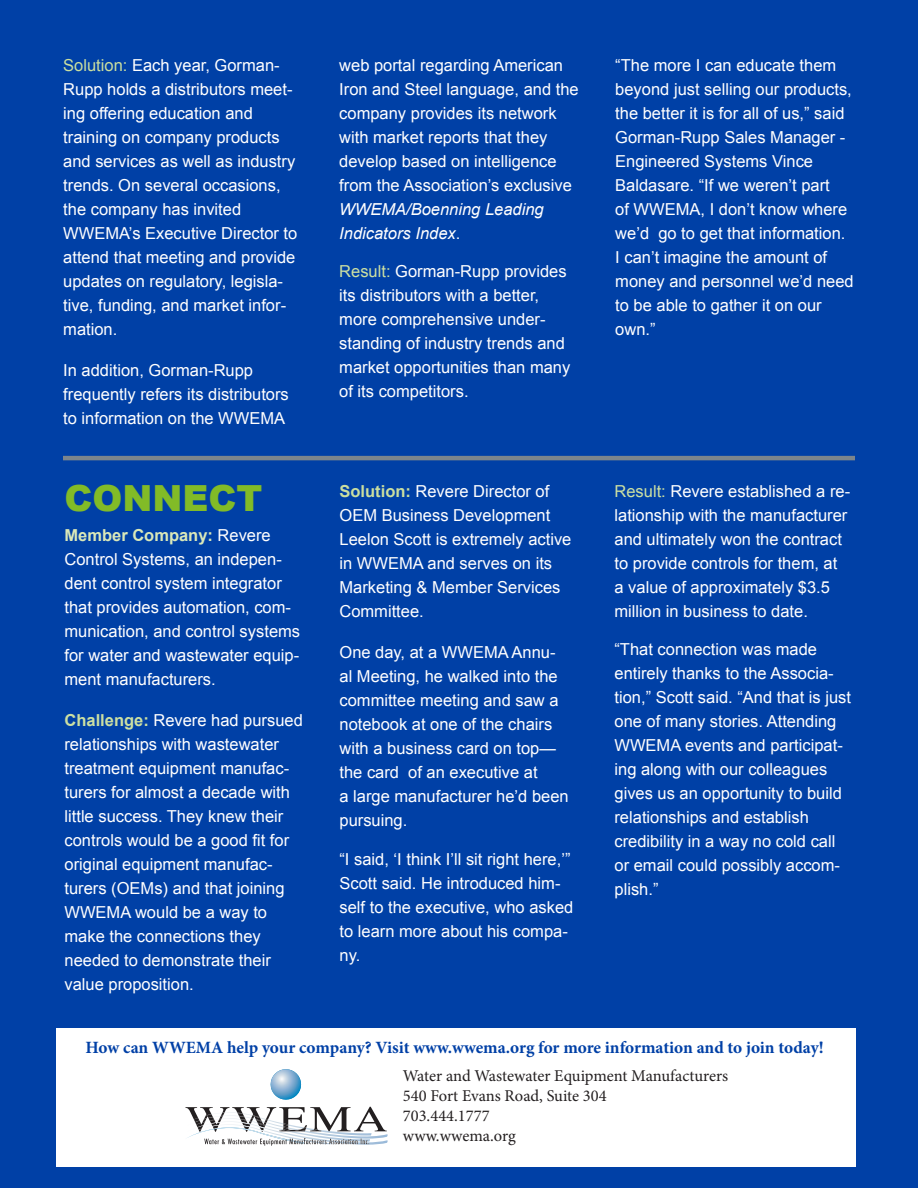
<style>
.page{position:relative;width:918px;height:1188px;background:#0040a6}
.page>*{position:absolute;margin:0;border:0;box-sizing:border-box;transform-origin:0 0}
.t1{font:900 36px "Arial";color:#82bb27}
.t2{font:700 17.25px "Minion Pro";letter-spacing:-.005em;color:#0040a6}
.t3{font:16.5px/24px "Arial";color:#fff}
.t4{font:16.5px "Minion Pro";color:#231f20}
.s1{color:#cbdf9f}
.s2{font-weight:700;color:#dae8b9}
.s3{font-weight:700;color:#cce0a2}
.s4{font-style:italic}
.s5{color:#cce0a2}
.s6{font-weight:700;color:#cbdf9f}
</style>
<div class="page">
<hr style="left:63px;top:456px;width:792px;height:4px;background:#7c858c">
<div style="left:56px;top:1028px;width:799px;height:138px;background:#fff"></div>
<img style="left:271px;top:1069px;width:30px;height:31px">
<svg style="left:185px;top:1107px;width:203px;height:39px"></svg>
<p class="t3" style="left:63px;top:54px;width:236px"><span class="s1">Solution:</span> Each year, Gorman-<br>Rupp holds a distributors meet&shy;ing offering education and training on company products and services as well as industry trends. On several occasions, the company has invited<br>WWEMA’s Executive Director to attend that meeting and provide updates on regulatory, legisla&shy;tive, funding, and market infor&shy;mation.</p>
<p class="t3" style="left:63px;top:358px;width:227px">In addition, Gorman-Rupp frequently refers its distributors to information on the WWEMA</p>
<p class="t1" style="left:64px;top:472px;width:199px">CONNECT</p>
<p class="t3" style="left:64px;top:524px;width:237px"><span class="s2">Member Company:</span> Revere<br>Control Systems, an indepen&shy;dent control system integrator that provides automation, com&shy;munication, and control systems for water and wastewater equip&shy;ment manufacturers.</p>
<p class="t3" style="left:64px;top:708px;width:240px"><span class="s3">Challenge:</span> Revere had pursued relationships with wastewater treatment equipment manufac&shy;turers for almost a decade with little success. They knew their controls would be a good fit for original equipment manufac&shy;turers (OEMs) and that joining<br>WWEMA would be a way to make the connections they needed to demonstrate their value proposition.</p>
<p class="t3" style="left:339px;top:54px;width:241px">web portal regarding American<br>Iron and Steel language, and the company provides its network with market reports that they develop based on intelligence from the Association’s exclusive<br><span class="s4">WWEMA/Boenning Leading<br>Indicators Index</span>.</p>
<p class="t3" style="left:339px;top:259px;width:233px"><span class="s5">Result:</span> Gorman-Rupp provides its distributors with a better, more comprehensive under&shy;standing of industry trends and market opportunities than many of its competitors.</p>
<p class="t3" style="left:339px;top:480px;width:234px"><span class="s6">Solution:</span> Revere Director of<br>OEM Business Development<br>Leelon Scott is extremely active in WWEMA and serves on its<br>Marketing &amp; Member Services<br>Committee.</p>
<p class="t3" style="left:339px;top:640px;width:231px">One day, at a WWEMA Annu&shy;al Meeting, he walked into the committee meeting and saw a notebook at one of the chairs with a business card on top— the card of an executive at<br>a large manufacturer he’d been pursuing.</p>
<p class="t3" style="left:339px;top:847px;width:235px">“I said, ‘I think I’ll sit right here,’”<br>Scott said. He introduced him&shy;self to the executive, who asked to learn more about his compa&shy;ny.</p>
<p class="t3" style="left:615px;top:54px;width:240px">“The more I can educate them beyond just selling our products, the better it is for all of us,” said<br>Gorman-Rupp Sales Manager -<br>Engineered Systems Vince<br>Baldasare. “If we weren’t part<br>of WWEMA, I don’t know where we’d go to get that information.<br>I can’t imagine the amount of money and personnel we’d need to be able to gather it on our own.”</p>
<p class="t3" style="left:615px;top:480px;width:237px"><span class="s5">Result:</span> Revere established a re&shy;lationship with the manufacturer and ultimately won the contract to provide controls for them, at a value of approximately $3.5 million in business to date.</p>
<p class="t3" style="left:615px;top:637px;width:238px">“That connection was made entirely thanks to the Associa&shy;tion,” Scott said. “And that is just one of many stories. Attending<br>WWEMA events and participat&shy;ing along with our colleagues gives us an opportunity to build relationships and establish credibility in a way no cold call or email could possibly accom&shy;plish.”</p>
<p class="t2" style="left:86px;top:1035px;width:740px">How can WWEMA help your company? Visit www.wwema.org for more information and to join today!</p>
<p class="t4" style="left:403px;top:1065px;width:327px">Water and Wastewater Equipment Manufacturers</p>
<p class="t4" style="left:403px;top:1085px;width:205px">540 Fort Evans Road, Suite 304</p>
<p class="t4" style="left:403px;top:1104px;width:88px">703.444.1777</p>
<p class="t4" style="left:403px;top:1124px;width:114px">www.wwema.org</p>
</div>
